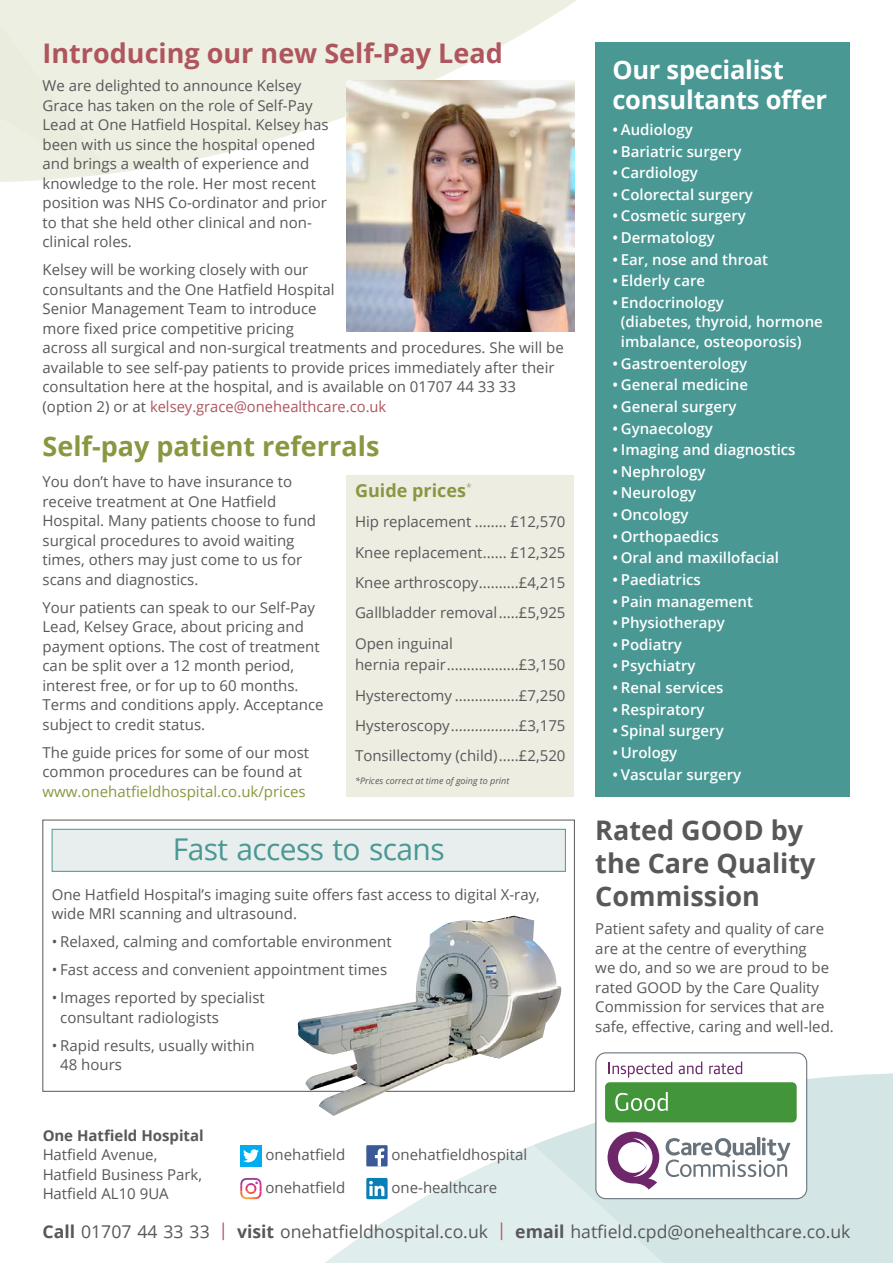
<style>
.page{position:relative;width:893px;height:1263px;background:#fff}
.page>*{position:absolute;margin:0;border:0;box-sizing:border-box;transform-origin:0 0}
.t1{font:30px "Open Sans";letter-spacing:-.02em;color:#499894}
.t2{font:700 27px/33px "Open Sans";color:#58585a}
.t3{font:700 27px "Open Sans";color:#af555d}
.t4{font:700 27px "Open Sans";color:#899740}
.t5{font:700 25.5px/30px "Open Sans";letter-spacing:-.01em;color:#fff}
.t6{font:700 18px "Open Sans";color:#899740}
.t7{font:17.7px "Open Sans";color:#58585a}
.t8{font:15px/19.5px "Open Sans";color:#58585a}
.t9{font:600 15px/19.5px "Open Sans";color:#fff}
.t10{font:15px "Open Sans";color:#899740}
.t11{font:700 15px "Open Sans";color:#58585a}
.t12{font:italic 9px "Open Sans";color:#58585a}
.s1{color:#af555d}
.s2{font-weight:700}
</style>
<div class="page">
<svg style="left:110px;top:0;width:563px;height:174px;fill:#ecefe1"></svg>
<div style="left:0;top:0;width:110px;height:182px;background:#ecefe1"></div>
<svg style="left:325px;top:1145px;width:208px;height:118px;fill:#e0eded"></svg>
<svg style="left:533px;top:1112px;width:360px;height:151px;background:#d7e8e7"></svg>
<div style="left:240px;top:1145px;width:22px;height:21px;background:#00aeef"></div>
<svg style="left:243px;top:1149px;width:16px;height:13px"></svg>
<div style="left:366px;top:1145px;width:22px;height:21px;background:#3b5998"></div>
<svg style="left:375px;top:1148px;width:9px;height:18px"></svg>
<img style="left:240px;top:1191px;width:22px;height:8px">
<img style="left:241px;top:1178px;width:20px;height:4px">
<svg style="left:253px;top:1182px;width:9px;height:9px"></svg>
<div style="left:366px;top:1178px;width:22px;height:21px;background:#0b7eb6;border-radius:2px"></div>
<svg style="left:369px;top:1181px;width:15px;height:15px"></svg>
<div style="left:595px;top:43px;width:255px;height:753px;background:#499894"></div>
<div style="left:347px;top:475px;width:227px;height:321px;background:#edede2"></div>
<div style="left:52px;top:829px;width:513px;height:42px;background:#e8eeed"></div>
<div style="left:52px;top:829px;width:514px;height:43px;border:1px solid #499894"></div>
<img style="left:298px;top:916px;width:265px;height:200px">
<div style="left:596px;top:1053px;width:211px;height:146px;background:#fff;border-radius:10px"></div>
<div style="left:595px;top:1052px;width:212px;height:147px;border:1px solid #69737b;border-radius:10px"></div>
<div style="left:605px;top:1082px;width:192px;height:40px;background:#429538;border-radius:5px"></div>
<svg style="left:608px;top:1061px;width:285px;height:51px"></svg>
<svg style="left:666px;top:1137px;width:124px;height:40px"></svg>
<svg style="left:607px;top:1131px;width:52px;height:58px"></svg>
<img style="left:347px;top:81px;width:228px;height:251px">
<h2 class="t3" style="left:43px;top:34px;width:462px">Introducing our new Self-Pay Lead</h2>
<p class="t8" style="left:43px;top:76px;width:288px">We are delighted to announce Kelsey Grace has taken on the role of Self-Pay Lead at One Hatfield Hospital. Kelsey has been with us since the hospital opened and brings a wealth of experience and knowledge to the role. Her most recent position was NHS Co-ordinator and prior to that she held other clinical and non&shy;clinical roles.</p>
<p class="t8" style="left:43px;top:260px;width:523px">Kelsey will be working closely with our<br>consultants and the One Hatfield Hospital<br>Senior Management Team to introduce<br>more fixed price competitive pricing<br>across all surgical and non-surgical treatments and procedures. She will be available to see self-pay patients to provide prices immediately after their consultation here at the hospital, and is available on 01707 44 33 33 (option 2) or at <span class="s1">kelsey.grace@onehealthcare.co.uk</span></p>
<h2 class="t4" style="left:43px;top:427px;width:338px">Self-pay patient referrals</h2>
<p class="t8" style="left:43px;top:471px;width:275px">You don’t have to have insurance to receive treatment at One Hatfield Hospital. Many patients choose to fund surgical procedures to avoid waiting times, others may just come to us for scans and diagnostics.</p>
<p class="t8" style="left:43px;top:597px;width:283px">Your patients can speak to our Self-Pay Lead, Kelsey Grace, about pricing and payment options. The cost of treatment can be split over a 12 month period, interest free, or for up to 60 months.<br>Terms and conditions apply. Acceptance subject to credit status.</p>
<p class="t8" style="left:43px;top:742px;width:268px">The guide prices for some of our most common procedures can be found at</p>
<p class="t10" style="left:43px;top:781px;width:265px">www.onehatfieldhospital.co.uk/prices</p>
<p class="t6" style="left:355px;top:478px;width:118px">Guide prices<sup>*</sup></p>
<p class="t8" style="left:355px;top:512px;width:118px">Hip replacement</p>
<p class="t8" style="left:510px;top:512px;width:57px">£12,570</p>
<p class="t8" style="left:355px;top:542px;width:129px">Knee replacement</p>
<p class="t8" style="left:510px;top:542px;width:57px">£12,325</p>
<p class="t8" style="left:355px;top:572px;width:125px">Knee arthroscopy</p>
<p class="t8" style="left:519px;top:572px;width:48px">£4,215</p>
<p class="t8" style="left:355px;top:603px;width:144px">Gallbladder removal</p>
<p class="t8" style="left:519px;top:603px;width:48px">£5,925</p>
<p class="t8" style="left:355px;top:632px;width:99px;line-height:21.8px">Open inguinal hernia repair</p>
<p class="t8" style="left:519px;top:655px;width:48px">£3,150</p>
<p class="t8" style="left:355px;top:685px;width:99px">Hysterectomy</p>
<p class="t8" style="left:519px;top:685px;width:48px">£7,250</p>
<p class="t8" style="left:355px;top:715px;width:96px">Hysteroscopy</p>
<p class="t8" style="left:519px;top:715px;width:48px">£3,175</p>
<p class="t8" style="left:355px;top:746px;width:144px">Tonsillectomy (child)</p>
<p class="t8" style="left:519px;top:746px;width:48px">£2,520</p>
<p class="t12" style="left:355px;top:774px;width:156px">*Prices correct at time of going to print</p>
<h1 class="t1" style="left:173px;top:828px;width:273px">Fast access to scans</h1>
<p class="t8" style="left:52px;top:884px;width:490px">One Hatfield Hospital’s imaging suite offers fast access to digital X-ray, wide MRI scanning and ultrasound.</p>
<p class="t8" style="left:52px;top:932px;width:341px">• Relaxed, calming and comfortable environment</p>
<p class="t8" style="left:52px;top:960px;width:337px">• Fast access and convenient appointment times</p>
<p class="t8" style="left:60px;top:988px;width:206px;text-indent:-9px">• Images reported by specialist consultant radiologists</p>
<p class="t8" style="left:60px;top:1035px;width:196px;text-indent:-9px">• Rapid results, usually within<br>48 hours</p>
<p class="t11" style="left:43px;top:1125px;width:163px">One Hatfield Hospital</p>
<p class="t8" style="left:43px;top:1144px;width:161px">Hatfield Avenue,<br>Hatfield Business Park,<br>Hatfield AL10 9UA</p>
<p class="t8" style="left:265px;top:1145px;width:81px">onehatfield</p>
<p class="t8" style="left:391px;top:1145px;width:137px">onehatfieldhospital</p>
<p class="t8" style="left:265px;top:1177px;width:81px">onehatfield</p>
<p class="t8" style="left:391px;top:1177px;width:107px">one-healthcare</p>
<h3 class="t5" style="left:612px;top:54px;width:216px">Our specialist consultants offer</h3>
<p class="t9" style="left:612px;top:119px;width:82px">• Audiology</p>
<p class="t9" style="left:612px;top:141px;width:131px">• Bariatric surgery</p>
<p class="t9" style="left:612px;top:163px;width:87px">• Cardiology</p>
<p class="t9" style="left:612px;top:184px;width:142px">• Colorectal surgery</p>
<p class="t9" style="left:612px;top:206px;width:135px">• Cosmetic surgery</p>
<p class="t9" style="left:612px;top:228px;width:104px">• Dermatology</p>
<p class="t9" style="left:612px;top:249px;width:157px">• Ear, nose and throat</p>
<p class="t9" style="left:612px;top:271px;width:94px">• Elderly care</p>
<p class="t9" style="left:621px;top:292px;width:204px;text-indent:-9px">• Endocrinology<br>(diabetes, thyroid, hormone imbalance, osteoporosis)</p>
<p class="t9" style="left:612px;top:353px;width:136px">• Gastroenterology</p>
<p class="t9" style="left:612px;top:375px;width:137px">• General medicine</p>
<p class="t9" style="left:612px;top:396px;width:126px">• General surgery</p>
<p class="t9" style="left:612px;top:418px;width:102px">• Gynaecology</p>
<p class="t9" style="left:612px;top:440px;width:185px">• Imaging and diagnostics</p>
<p class="t9" style="left:612px;top:461px;width:95px">• Nephrology</p>
<p class="t9" style="left:612px;top:483px;width:85px">• Neurology</p>
<p class="t9" style="left:612px;top:504px;width:78px">• Oncology</p>
<p class="t9" style="left:612px;top:526px;width:108px">• Orthopaedics</p>
<p class="t9" style="left:612px;top:548px;width:168px">• Oral and maxillofacial</p>
<p class="t9" style="left:612px;top:569px;width:90px">• Paediatrics</p>
<p class="t9" style="left:612px;top:591px;width:142px">• Pain management</p>
<p class="t9" style="left:612px;top:613px;width:114px">• Physiotherapy</p>
<p class="t9" style="left:612px;top:634px;width:71px">• Podiatry</p>
<p class="t9" style="left:612px;top:656px;width:85px">• Psychiatry</p>
<p class="t9" style="left:612px;top:678px;width:113px">• Renal services</p>
<p class="t9" style="left:612px;top:699px;width:94px">• Respiratory</p>
<p class="t9" style="left:612px;top:721px;width:113px">• Spinal surgery</p>
<p class="t9" style="left:612px;top:742px;width:66px">• Urology</p>
<p class="t9" style="left:612px;top:764px;width:130px">• Vascular surgery</p>
<h2 class="t2" style="left:595px;top:813px;width:222px">Rated GOOD by the Care Quality<br>Commission</h2>
<p class="t8" style="left:595px;top:919px;width:240px">Patient safety and quality of care are at the centre of everything<br>we do, and so we are proud to be rated GOOD by the Care Quality<br>Commission for services that are safe, effective, caring and well-led.</p>
<p class="t7" style="left:43px;top:1219px;width:809px"><span class="s2">Call</span> 01707 44 33 33 <span class="s1">|</span> <span class="s2">visit</span> onehatfieldhospital.co.uk <span class="s1">|</span> <span class="s2">email</span> hatfield.cpd@onehealthcare.co.uk</p>
</div>
